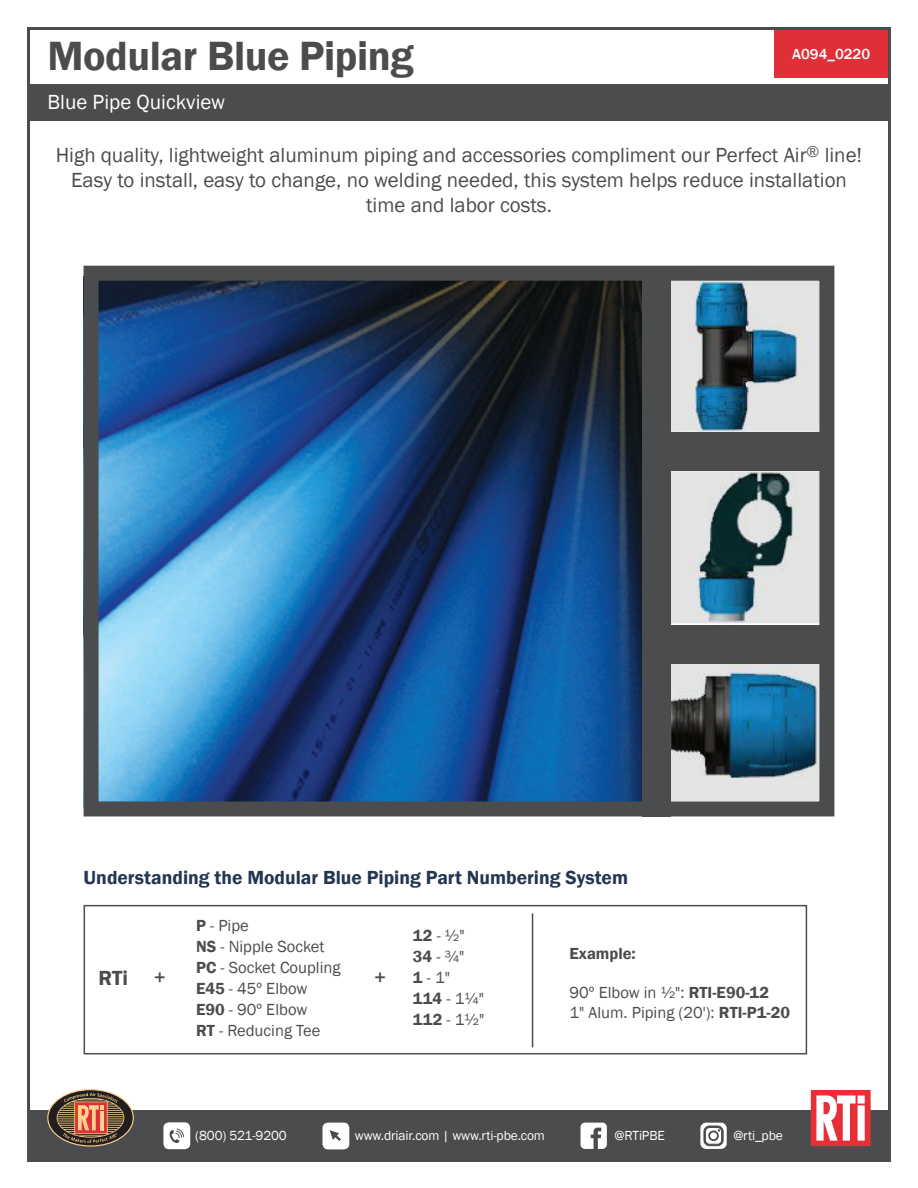
<style>
.page{position:relative;width:918px;height:1188px;background:#fff}
.page>*{position:absolute;margin:0;border:0;box-sizing:border-box;transform-origin:0 0}
.t1{font:600 42px "Franklin Gothic";letter-spacing:-.01em;color:#4b4c4d}
.t2{font:21px/25.2px "Franklin Gothic";color:#4b4c4d;text-align:center}
.t3{font:21px "Franklin Gothic";color:#fff}
.t4{font:600 21px "Franklin Gothic";color:#4b4c4d}
.t5{font:600 19.5px "Franklin Gothic";color:#243652}
.t6{font:500 19.5px "Franklin Gothic";color:#4b4c4d}
.t7{font:16.5px/21px "Franklin Gothic";color:#4b4c4d}
.t8{font:600 16.5px "Franklin Gothic";color:#4b4c4d}
.t9{font:500 15px "Franklin Gothic";color:#fff}
.t10{font:13.5px "Franklin Gothic";letter-spacing:-.01em;color:#fff}
.s1{font-weight:600}
.s2{font-weight:500;font-size:19.5px}
</style>
<div class="page">
<div style="left:774px;top:29px;width:114px;height:49px;background:#e12f37"></div>
<div style="left:27px;top:1110px;width:864px;height:52px;background:#4b4c4d"></div>
<svg style="left:811px;top:1090px;width:60px;height:56px;background:#ef878c"></svg>
<svg style="left:48px;top:1090px;width:85px;height:56px"></svg>
<div style="left:47px;top:1089px;width:87px;height:57px;border:1px solid #fed28c;border-radius:50%"></div>
<svg style="left:57px;top:1093px;width:67px;height:50px;background:#93654e"></svg>
<div style="left:323px;top:1123px;width:26px;height:26px;background:#fff;border-radius:5px"></div>
<svg style="left:330px;top:1130px;width:11px;height:11px"></svg>
<div style="left:163px;top:1122px;width:27px;height:27px;background:#fff;border-radius:5px"></div>
<svg style="left:170px;top:1129px;width:14px;height:14px"></svg>
<svg style="left:581px;top:1123px;width:26px;height:26px"></svg>
<svg style="left:700px;top:1123px;width:27px;height:26px"></svg>
<svg style="left:704px;top:1126px;width:19px;height:20px"></svg>
<div style="left:27px;top:84px;width:864px;height:37px;background:#4b4c4d"></div>
<div style="left:84px;top:905px;width:723px;height:149px;border:2px solid #4b4c4d"></div>
<hr style="left:532px;top:913px;width:1px;height:134px;background:#4b4c4d">
<img style="left:100px;top:282px;width:542px;height:518px">
<img style="left:670px;top:282px;width:148px;height:518px">
<div style="left:642px;top:266px;width:28px;height:550px;background:#4b4c4d"></div>
<div style="left:656px;top:432px;width:171px;height:39px;background:#4b4c4d"></div>
<div style="left:656px;top:625px;width:171px;height:39px;background:#4b4c4d"></div>
<div style="left:84px;top:266px;width:750px;height:550px;border:15px solid #4b4c4d"></div>
<h1 class="t1" style="left:48px;top:30px;width:368px">Modular Blue Piping</h1>
<p class="t3" style="left:48px;top:89px;width:179px">Blue Pipe Quickview</p>
<p class="t2" style="left:56px;top:142px;width:808px">High quality, lightweight aluminum piping and accessories compliment our Perfect Air<sup>®</sup> line!<br>Easy to install, easy to change, no welding needed, this system helps reduce installation time and labor costs.</p>
<p class="t9" style="left:792px;top:45px;width:80px">A094_0220</p>
<p class="t5" style="left:84px;top:866px;width:546px">Understanding the Modular Blue Piping Part Numbering System</p>
<p class="t7" style="left:196px;top:915px;width:146px"><span class="s1">P</span> - Pipe<br><span class="s1">NS</span> - Nipple Socket<br><span class="s1">PC</span> - Socket Coupling<br><span class="s1">E45</span> - 45º Elbow<br><span class="s1">E90</span> - 90º Elbow<br><span class="s1">RT</span> - Reducing Tee</p>
<p class="t7" style="left:413px;top:925px;width:73px"><span class="s1">12</span> - ½"<br><span class="s1">34</span> - ¾"<br><span class="s1">1</span> - 1"<br><span class="s1">114</span> - 1¼"<br><span class="s1">112</span> - 1½"</p>
<p class="t4" style="left:99px;top:965px;width:68px">RTi <span class="s2">+</span></p>
<p class="t6" style="left:374px;top:966px;width:13px">+</p>
<p class="t8" style="left:570px;top:944px;width:68px">Example:</p>
<p class="t7" style="left:570px;top:983px;width:222px;line-height:19.5px">90º Elbow in ½": <span class="s1">RTI-E90-12<br></span>1" Alum. Piping (20'): <span class="s1">RTI-P1-20</span></p>
<p class="t10" style="left:195px;top:1127px;width:93px">(800) 521-9200</p>
<p class="t10" style="left:355px;top:1127px;width:192px">www.driair.com | www.rti-pbe.com</p>
<p class="t10" style="left:615px;top:1127px;width:52px">@RTiPBE</p>
<p class="t10" style="left:733px;top:1127px;width:51px">@rti_pbe</p>
</div>
